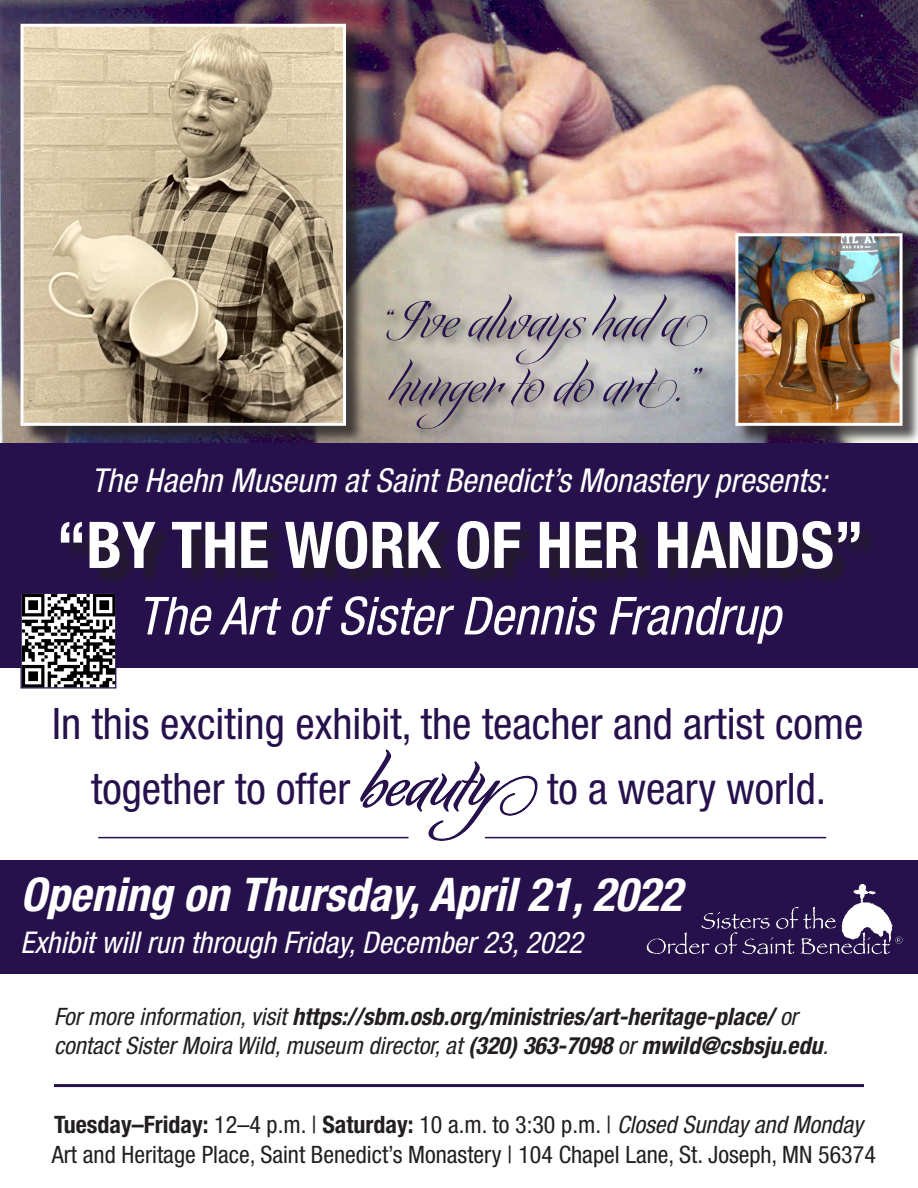
<style>
.page{position:relative;width:918px;height:1188px;background:#fff}
.page>*{position:absolute;margin:0;border:0;box-sizing:border-box;transform-origin:0 0}
.t1{font:700 condensed 64.5px "Helvetica Neue LT Std";color:#fff}
.t2{font:54px/64.8px "Kozmetica Script";letter-spacing:-.01em;color:#26114c}
.t3{font:italic condensed 52.5px "Helvetica Neue LT Std";color:#fff}
.t4{font:italic 700 condensed 46.5px "Helvetica Neue LT Std";color:#fff}
.t5{font:condensed 43.5px/64.8px "Helvetica Neue LT Std";color:#26114c;text-align:center}
.t6{font:italic condensed 33px "Helvetica Neue LT Std";color:#fff}
.t7{font:italic condensed 30px "Helvetica Neue LT Std";color:#fff}
.t8{font:italic 700 condensed 24px/28.8px "Helvetica Neue LT Std";color:#231f20}
.t9{font:condensed 24px "Helvetica Neue LT Std";color:#231f20}
.s1{font-size:43.5px}
.s2{font-family:"Kozmetica Script";font-stretch:normal;font-size:69px}
.s3{font-weight:400}
.s4{font-weight:700}
.s5{font-style:italic}
</style>
<div class="page">
<img style="left:0;top:0;width:918px;height:443px">
<div style="left:23px;top:26px;width:342px;height:419px;background:#231f20;opacity:.75"></div>
<img style="left:25px;top:28px;width:317px;height:394px">
<div style="left:21px;top:24px;width:325px;height:402px;border:3px solid #fff"></div>
<div style="left:384px;top:292px;width:337px;height:150px;background:#231f20;opacity:.75"></div>
<div style="left:0;top:443px;width:918px;height:224px;background:#26114c"></div>
<div style="left:63px;top:523px;width:815px;height:65px;background:#231f20;opacity:.75"></div>
<img style="left:23px;top:595px;width:91px;height:92px">
<div style="left:21px;top:593px;width:95px;height:96px;border:1px solid #26114c"></div>
<hr style="left:54px;top:1084px;width:810px;height:3px;background:#26114c">
<div style="left:0;top:861px;width:918px;height:113px;background:#26114c"></div>
<hr style="left:98px;top:837px;width:311px;height:1px;background:#26114c">
<hr style="left:485px;top:837px;width:341px;height:1px;background:#26114c">
<div style="left:738px;top:236px;width:180px;height:209px;background:#231f20;opacity:.75"></div>
<img style="left:739px;top:237px;width:160px;height:185px">
<div style="left:735px;top:233px;width:168px;height:193px;border:3px solid #fff"></div>
<img style="left:646px;top:884px;width:257px;height:71px">
<p class="t2" style="left:375px;top:285px;width:334px"><span class="s1">“</span>I’ve always had a hunger to do art.”</p>
<p class="t6" style="left:92px;top:462px;width:738px">The Haehn Museum at Saint Benedict’s Monastery presents:</p>
<p class="t1" style="left:56px;top:506px;width:809px">“BY THE WORK OF HER HANDS”</p>
<p class="t3" style="left:137px;top:586px;width:645px">The Art of Sister Dennis Frandrup</p>
<p class="t5" style="left:52px;top:691px;width:813px">In this exciting exhibit, the teacher and artist come together to offer <span class="s2">beauty</span>to a weary world.</p>
<p class="t4" style="left:21px;top:867px;width:663px">Opening on Thursday, April 21, 2022</p>
<p class="t7" style="left:21px;top:925px;width:564px">Exhibit will run through Friday, December 23, 2022</p>
<p class="t8" style="left:54px;top:1002px;width:776px"><span class="s3">For more information, visit</span> https://sbm.osb.org/ministries/art-heritage-place/ <span class="s3">or contact Sister Moira Wild, museum director, at</span> (320) 363-7098 <span class="s3">or</span> mwild@csbsju.edu<span class="s3">.</span></p>
<p class="t9" style="left:54px;top:1111px;width:810px"><span class="s4">Tuesday–Friday:</span> 12–4 p.m. | <span class="s4">Saturday:</span> 10 a.m. to 3:30 p.m. | <span class="s5">Closed Sunday and Monday</span></p>
<p class="t9" style="left:52px;top:1141px;width:826px">Art and Heritage Place, Saint Benedict’s Monastery | 104 Chapel Lane, St. Joseph, MN 56374</p>
</div>
